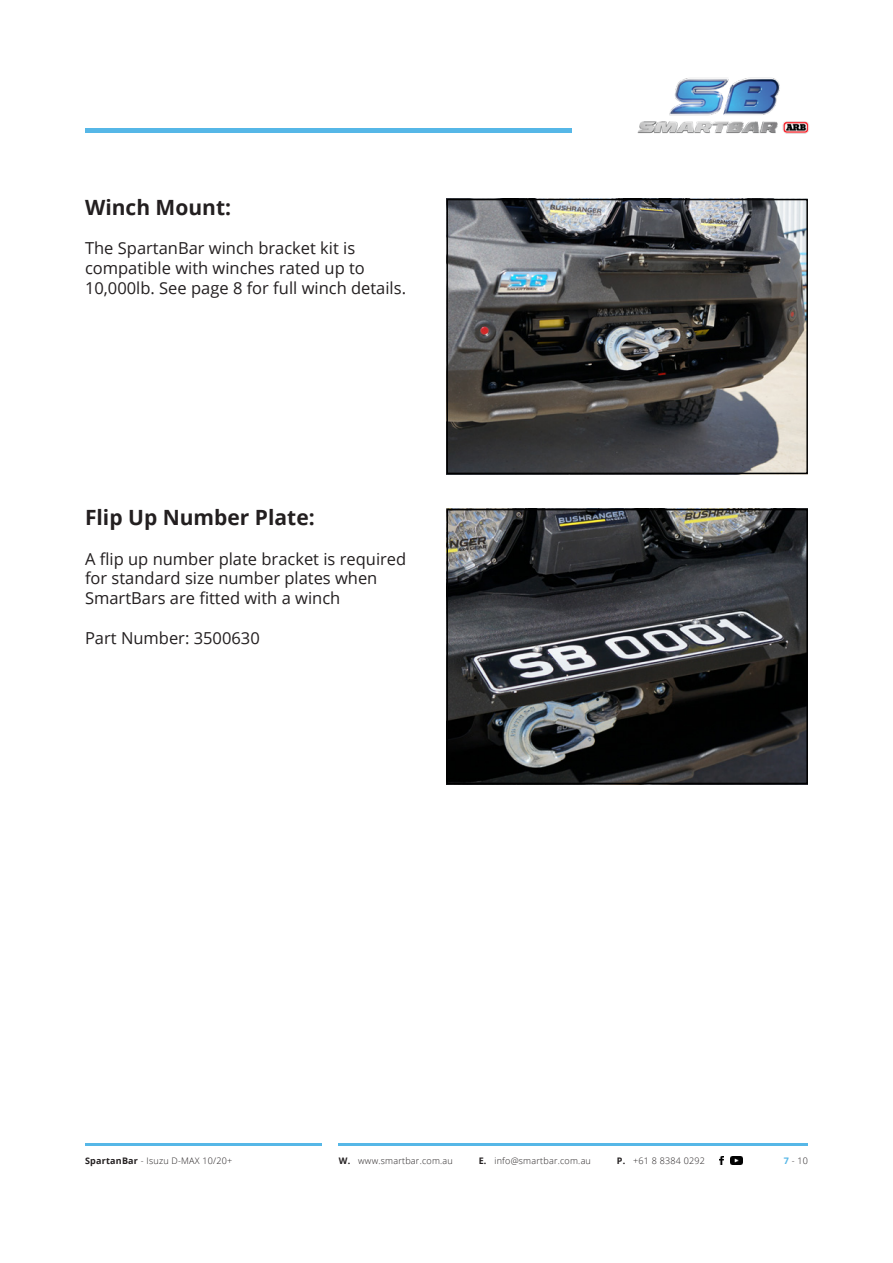
<style>
.page{position:relative;width:893px;height:1263px;background:#fff}
.page>*{position:absolute;margin:0;border:0;box-sizing:border-box;transform-origin:0 0}
.t1{font:700 21px "Open Sans";color:#231f20}
.t2{font:16.5px/19.8px "Open Sans";color:#231f20}
.t3{font:300 9px "Open Sans";letter-spacing:.025em;color:#231f20}
.s1{font-weight:700}
.s2{font-weight:700;color:#56b7e7}
</style>
<div class="page">
<hr style="left:85px;top:128px;width:486px;height:4px;background:#56b7e7">
<img style="left:637px;top:77px;width:172px;height:57px">
<hr style="left:85px;top:1143px;width:237px;height:2px;background:#56b7e7">
<hr style="left:339px;top:1143px;width:469px;height:2px;background:#56b7e7">
<svg style="left:720px;top:1156px;width:4px;height:8px"></svg>
<svg style="left:731px;top:1156px;width:11px;height:8px"></svg>
<img style="left:449px;top:202px;width:356px;height:269px">
<div style="left:446px;top:199px;width:362px;height:275px;border:2px solid #000"></div>
<img style="left:449px;top:512px;width:356px;height:269px">
<div style="left:446px;top:509px;width:362px;height:275px;border:2px solid #000"></div>
<p class="t1" style="left:85px;top:192px;width:148px">Winch Mount:</p>
<p class="t2" style="left:85px;top:238px;width:323px">The SpartanBar winch bracket kit is compatible with winches rated up to<br>10,000lb. See page 8 for full winch details.</p>
<p class="t1" style="left:85px;top:502px;width:231px">Flip Up Number Plate:</p>
<p class="t2" style="left:85px;top:548px;width:323px">A flip up number plate bracket is required for standard size number plates when<br>SmartBars are fitted with a winch</p>
<p class="t2" style="left:85px;top:627px;width:176px">Part Number: 3500630</p>
<p class="t3" style="left:85px;top:1154px;width:149px"><span class="s1">SpartanBar</span> - Isuzu D-MAX 10/20+</p>
<p class="t3" style="left:339px;top:1154px;width:116px"><span class="s1">W.</span> www.smartbar.com.au</p>
<p class="t3" style="left:479px;top:1154px;width:114px"><span class="s1">E.</span> info@smartbar.com.au</p>
<p class="t3" style="left:617px;top:1154px;width:90px"><span class="s1">P.</span> +61 8 8384 0292</p>
<p class="t3" style="left:784px;top:1154px;width:26px"><span class="s2">7</span> - 10</p>
</div>
